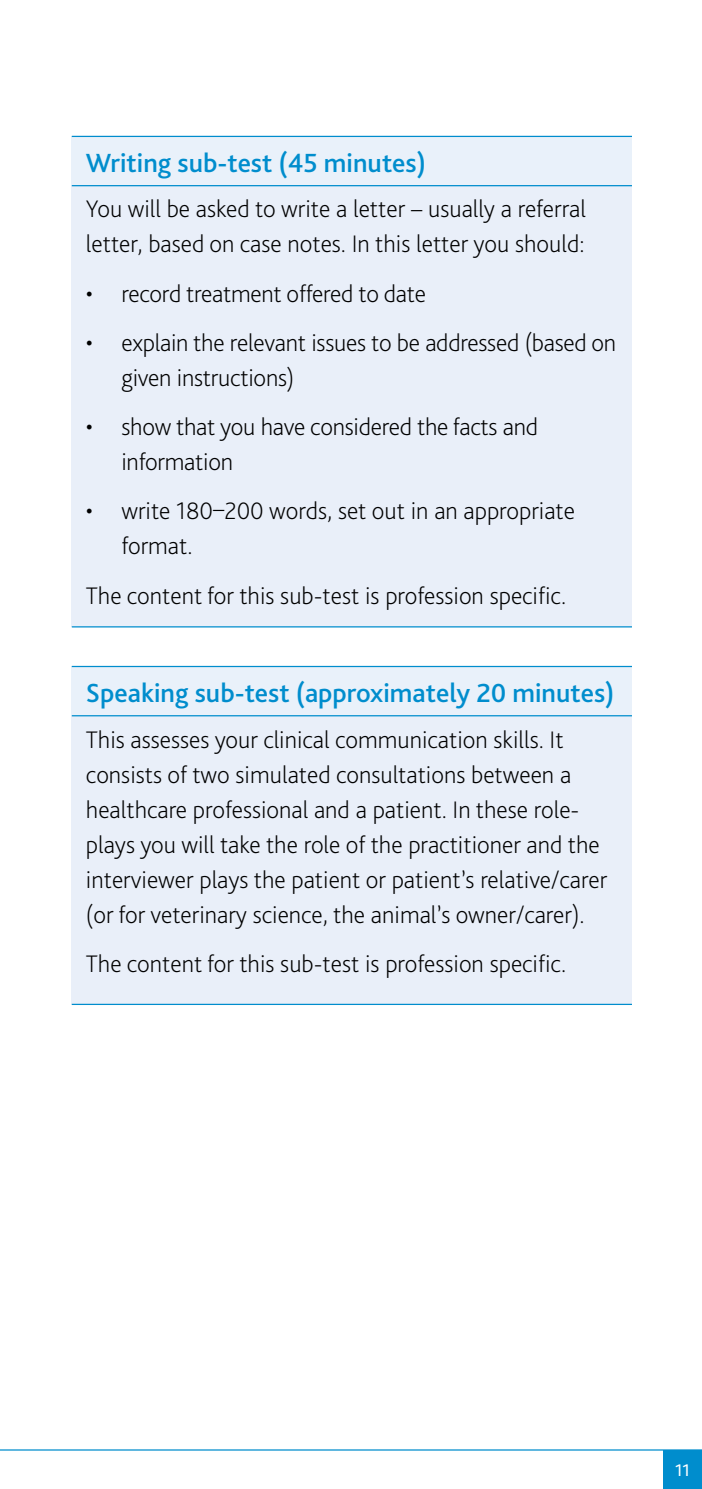
<style>
.page{position:relative;width:702px;height:1489px;background:#fff}
.page>*{position:absolute;margin:0;border:0;box-sizing:border-box;transform-origin:0 0}
.t1{font:500 27.5px "Bliss Pro";color:#008dcd}
.t2{font:200 25px/35px "Bliss Pro";color:#000}
.t3{font:17.5px "Bliss Pro";color:#fff}
</style>
<div class="page">
<div style="left:663px;top:1449px;width:39px;height:39px;background:#008dcd"></div>
<hr style="left:0;top:1449px;width:702px;height:1px;background:#008dcd">
<div style="left:72px;top:136px;width:560px;height:50px;background:#e9f1fa"></div>
<div style="left:72px;top:186px;width:560px;height:441px;background:#e9eff9"></div>
<hr style="left:72px;top:136px;width:560px;height:1px;background:#008dcd">
<hr style="left:72px;top:185px;width:560px;height:1px;background:#008dcd">
<hr style="left:72px;top:626px;width:560px;height:1px;background:#008dcd">
<div style="left:72px;top:666px;width:560px;height:49px;background:#e9f1fa"></div>
<div style="left:72px;top:715px;width:560px;height:289px;background:#e9eff9"></div>
<hr style="left:72px;top:666px;width:560px;height:1px;background:#008dcd">
<hr style="left:72px;top:715px;width:560px;height:1px;background:#008dcd">
<hr style="left:72px;top:1003px;width:560px;height:1px;background:#008dcd">
<p class="t1" style="left:86px;top:145px;width:341px">Writing sub-test (45 minutes)</p>
<p class="t2" style="left:86px;top:191px;width:501px">You will be asked to write a letter – usually a referral letter, based on case notes. In this letter you should:</p>
<p class="t2" style="left:86px;top:276px;width:341px">• record treatment offered to date</p>
<p class="t2" style="left:121px;top:325px;width:496px;text-indent:-35px">• explain the relevant issues to be addressed (based on given instructions)</p>
<p class="t2" style="left:121px;top:409px;width:418px;text-indent:-35px">• show that you have considered the facts and information</p>
<p class="t2" style="left:121px;top:493px;width:455px;text-indent:-35px">• write 180–200 words, set out in an appropriate format.</p>
<p class="t2" style="left:86px;top:577px;width:481px">The content for this sub-test is profession specific.</p>
<p class="t1" style="left:86px;top:675px;width:530px">Speaking sub-test (approximately 20 minutes)</p>
<p class="t2" style="left:86px;top:721px;width:522px">This assesses your clinical communication skills. It consists of two simulated consultations between a healthcare professional and a patient. In these role&shy;plays you will take the role of the practitioner and the interviewer plays the patient or patient’s relative/carer (or for veterinary science, the animal’s owner/carer).</p>
<p class="t2" style="left:86px;top:945px;width:481px">The content for this sub-test is profession specific.</p>
<p class="t3" style="left:675px;top:1459px;width:16px">11</p>
</div>
